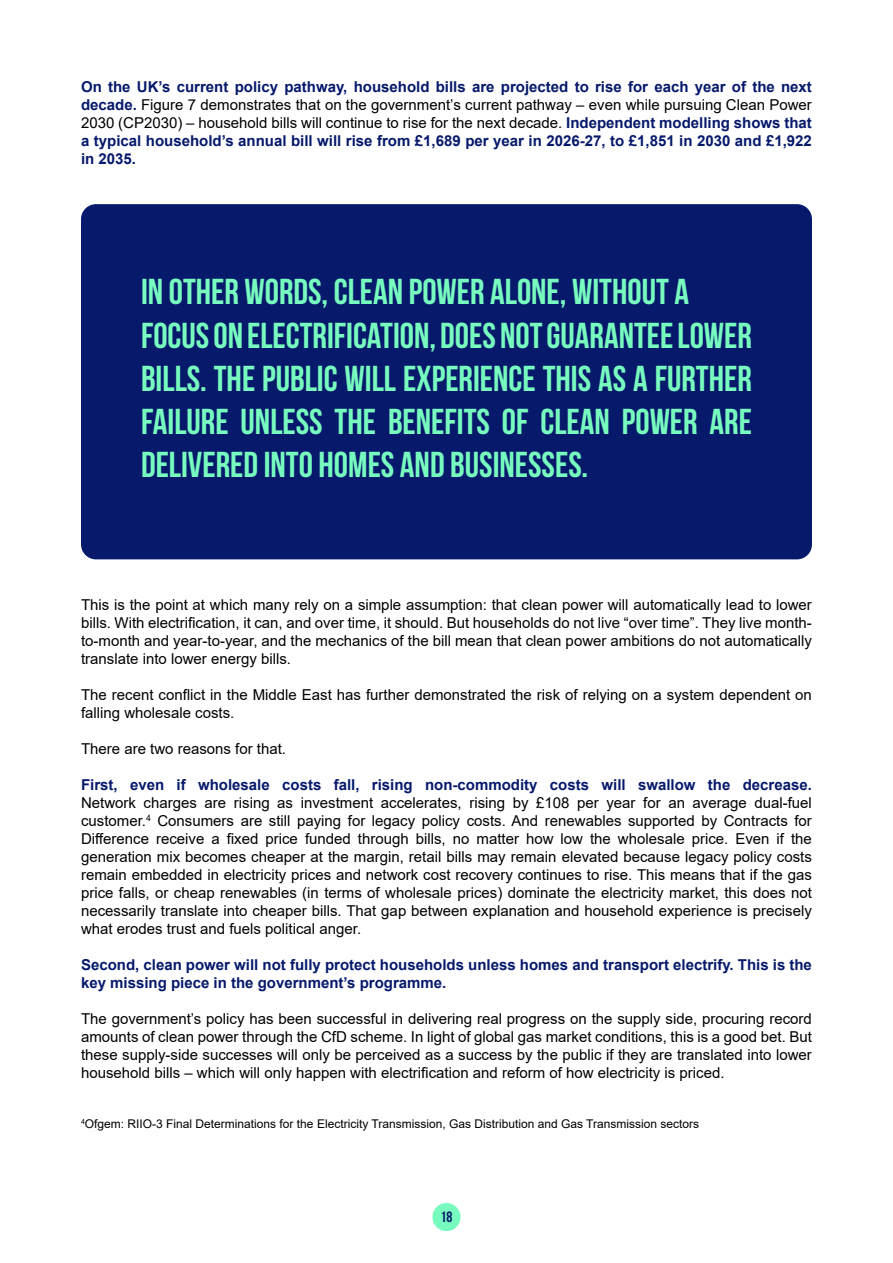
<style>
.page{position:relative;width:893px;height:1263px;background:#fff}
.page>*{position:absolute;margin:0;border:0;box-sizing:border-box;transform-origin:0 0}
.t1{font:700 36px/43.2px "Bebas Neue";color:#77fbbf}
.t2{font:15px/18px "Arial";color:#000;text-align:justify}
.t3{font:700 15px/18px "Arial";color:#06196b;text-align:justify}
.t4{font:700 15px "Bebas Neue";color:#06196b}
.t5{font:12px "Arial";color:#000}
.s1{font-weight:400;color:#000}
</style>
<div class="page">
<div style="left:432px;top:1203px;width:28px;height:28px;background:#77fbbf;border-radius:50%"></div>
<div style="left:81px;top:204px;width:731px;height:96px;background:#06196b;border-radius:15px"></div>
<div style="left:81px;top:247px;width:731px;height:96px;background:#06196b;border-radius:15px"></div>
<div style="left:81px;top:291px;width:731px;height:225px;background:#06196b;border-radius:15px"></div>
<div style="left:81px;top:463px;width:731px;height:96px;background:#06196b;border-radius:15px"></div>
<p class="t3" style="left:81px;top:78px;width:732px">On the UK’s current policy pathway, household bills are projected to rise for each year of the next decade. <span class="s1">Figure 7 demonstrates that on the government’s current pathway – even while pursuing Clean Power 2030 (CP2030) – household bills will continue to rise for the next decade.</span> Independent modelling shows that a typical household’s annual bill will rise from £1,689 per year in 2026-27, to £1,851 in 2030 and £1,922 in 2035.</p>
<h1 class="t1" style="left:141px;top:270px;width:612px">IN OTHER WORDS, CLEAN POWER ALONE, WITHOUT A FOCUS ON ELECTRIFICATION, DOES NOT GUARANTEE LOWER BILLS. THE PUBLIC WILL EXPERIENCE THIS AS A FURTHER FAILURE UNLESS THE BENEFITS OF CLEAN POWER ARE DELIVERED INTO HOMES AND BUSINESSES.</h1>
<p class="t2" style="left:81px;top:596px;width:732px">This is the point at which many rely on a simple assumption: that clean power will automatically lead to lower bills. With electrification, it can, and over time, it should. But households do not live “over time”. They live month&shy;to-month and year-to-year, and the mechanics of the bill mean that clean power ambitions do not automatically translate into lower energy bills.</p>
<p class="t2" style="left:81px;top:686px;width:732px">The recent conflict in the Middle East has further demonstrated the risk of relying on a system dependent on falling wholesale costs.</p>
<p class="t2" style="left:81px;top:740px;width:207px">There are two reasons for that.</p>
<p class="t3" style="left:81px;top:776px;width:732px">First, even if wholesale costs fall, rising non-commodity costs will swallow the decrease.</p>
<p class="t2" style="left:81px;top:794px;width:732px">Network charges are rising as investment accelerates, rising by £108 per year for an average dual-fuel customer.<sup>4</sup> Consumers are still paying for legacy policy costs. And renewables supported by Contracts for Difference receive a fixed price funded through bills, no matter how low the wholesale price. Even if the generation mix becomes cheaper at the margin, retail bills may remain elevated because legacy policy costs remain embedded in electricity prices and network cost recovery continues to rise. This means that if the gas price falls, or cheap renewables (in terms of wholesale prices) dominate the electricity market, this does not necessarily translate into cheaper bills. That gap between explanation and household experience is precisely what erodes trust and fuels political anger.</p>
<p class="t3" style="left:81px;top:956px;width:732px">Second, clean power will not fully protect households unless homes and transport electrify. This is the key missing piece in the government’s programme.</p>
<p class="t2" style="left:81px;top:1010px;width:732px">The government’s policy has been successful in delivering real progress on the supply side, procuring record amounts of clean power through the CfD scheme. In light of global gas market conditions, this is a good bet. But these supply-side successes will only be perceived as a success by the public if they are translated into lower household bills – which will only happen with electrification and reform of how electricity is priced.</p>
<p class="t5" style="left:81px;top:1115px;width:620px"><sup>4</sup>Ofgem: RIIO-3 Final Determinations for the Electricity Transmission, Gas Distribution and Gas Transmission sectors</p>
<p class="t4" style="left:441px;top:1208px;width:13px">18</p>
</div>
